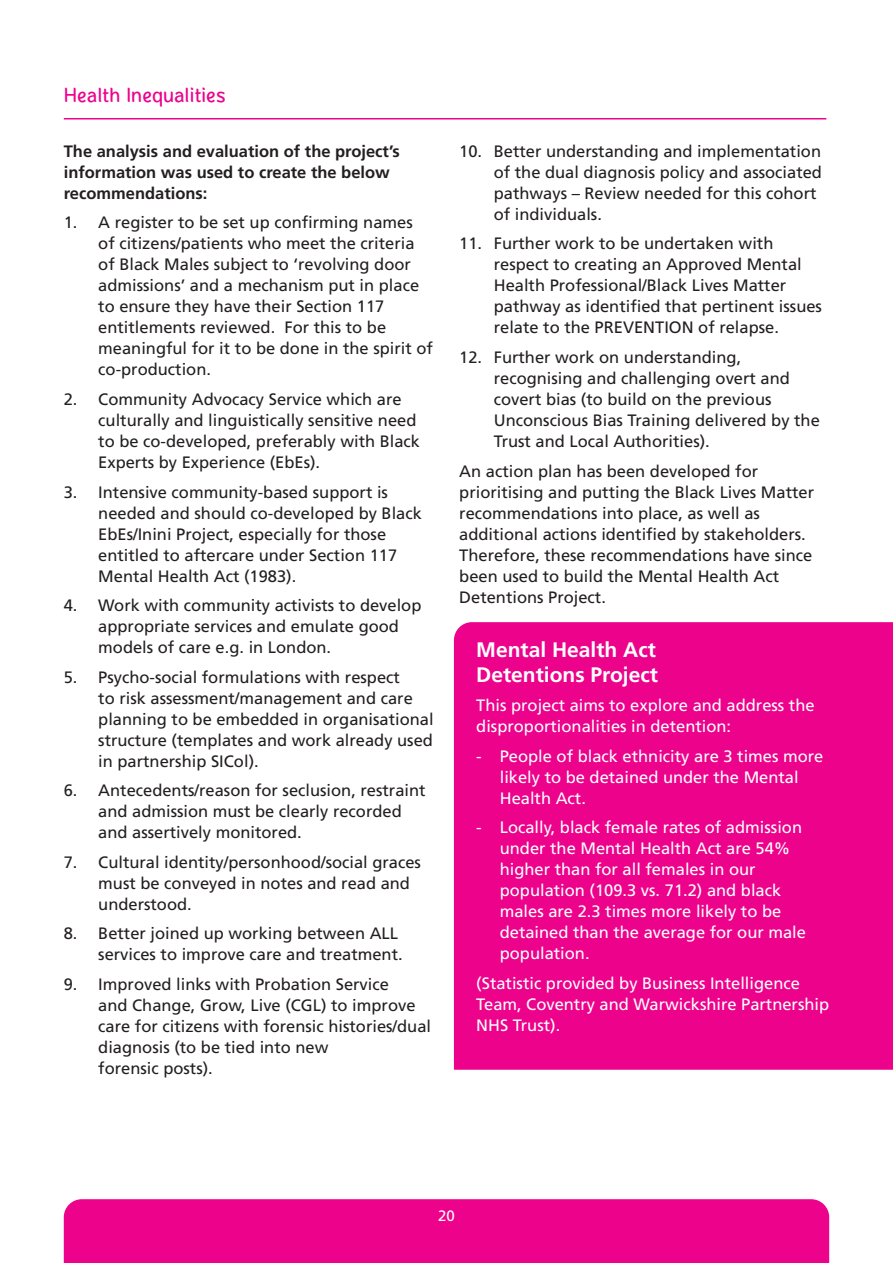
<style>
.page{position:relative;width:893px;height:1263px;background:#fff}
.page>*{position:absolute;margin:0;border:0;box-sizing:border-box;transform-origin:0 0}
.t1{font:24px "Banda Niera";letter-spacing:-.01em;color:#ed028c}
.t2{font:700 21px/24.6px "Frutiger LT Std";color:#fff}
.t3{font:16.5px/21px "Frutiger LT Std";color:#231f20}
.t4{font:16.5px/21px "Frutiger LT Std";color:#fff}
.t5{font:700 16.5px/21px "Frutiger LT Std";color:#231f20}
.t6{font:15px "Frutiger LT Std";color:#fff}
</style>
<div class="page">
<div style="left:64px;top:1199px;width:765px;height:64px;background:#ed028c"></div>
<div style="left:454px;top:622px;width:439px;height:448px;background:#ed028c"></div>
<hr style="left:64px;top:118px;width:762px;height:1px;background:#ed028c">
<p class="t1" style="left:64px;top:83px;width:164px">Health Inequalities</p>
<p class="t5" style="left:64px;top:141px;width:337px">The analysis and evaluation of the project’s information was used to create the below recommendations:</p>
<p class="t3" style="left:98px;top:212px;width:336px;text-indent:-34px">1. A register to be set up confirming names of citizens/patients who meet the criteria of Black Males subject to ‘revolving door admissions’ and a mechanism put in place to ensure they have their Section 117 entitlements reviewed. For this to be meaningful for it to be done in the spirit of co-production.</p>
<p class="t3" style="left:98px;top:389px;width:323px;text-indent:-34px">2. Community Advocacy Service which are culturally and linguistically sensitive need to be co-developed, preferably with Black Experts by Experience (EbEs).</p>
<p class="t3" style="left:98px;top:481px;width:325px;text-indent:-34px">3. Intensive community-based support is needed and should co-developed by Black EbEs/Inini Project, especially for those entitled to aftercare under Section 117<br>Mental Health Act (1983).</p>
<p class="t3" style="left:98px;top:595px;width:325px;text-indent:-34px">4. Work with community activists to develop appropriate services and emulate good models of care e.g. in London.</p>
<p class="t3" style="left:98px;top:666px;width:337px;text-indent:-34px">5. Psycho-social formulations with respect<br>to risk assessment/management and care planning to be embedded in organisational structure (templates and work already used in partnership SICol).</p>
<p class="t3" style="left:98px;top:780px;width:329px;text-indent:-34px">6. Antecedents/reason for seclusion, restraint and admission must be clearly recorded and assertively monitored.</p>
<p class="t3" style="left:98px;top:851px;width:324px;text-indent:-34px">7. Cultural identity/personhood/social graces must be conveyed in notes and read and understood.</p>
<p class="t3" style="left:64px;top:923px;width:340px;text-align:right">8. Better joined up working between ALL services to improve care and treatment.</p>
<p class="t3" style="left:98px;top:973px;width:334px;text-indent:-34px">9. Improved links with Probation Service<br>and Change, Grow, Live (CGL) to improve care for citizens with forensic histories/dual diagnosis (to be tied into new<br>forensic posts).</p>
<p class="t3" style="left:494px;top:141px;width:330px;text-indent:-34px">10. Better understanding and implementation of the dual diagnosis policy and associated pathways – Review needed for this cohort of individuals.</p>
<p class="t3" style="left:494px;top:233px;width:330px;text-indent:-34px">11. Further work to be undertaken with respect to creating an Approved Mental Health Professional/Black Lives Matter pathway as identified that pertinent issues relate to the PREVENTION of relapse.</p>
<p class="t3" style="left:494px;top:347px;width:328px;text-indent:-34px">12. Further work on understanding, recognising and challenging overt and covert bias (to build on the previous Unconscious Bias Training delivered by the Trust and Local Authorities).</p>
<p class="t3" style="left:459px;top:460px;width:356px">An action plan has been developed for prioritising and putting the Black Lives Matter recommendations into place, as well as additional actions identified by stakeholders.<br>Therefore, these recommendations have since been used to build the Mental Health Act Detentions Project.</p>
<p class="t2" style="left:476px;top:637px;width:183px">Mental Health Act<br>Detentions Project</p>
<p class="t4" style="left:476px;top:695px;width:340px">This project aims to explore and address the disproportionalities in detention:</p>
<p class="t4" style="left:500px;top:745px;width:325px;text-indent:-23px">- People of black ethnicity are 3 times more likely to be detained under the Mental<br>Health Act.</p>
<p class="t4" style="left:500px;top:817px;width:308px;text-indent:-23px">- Locally, black female rates of admission under the Mental Health Act are 54% higher than for all females in our population (109.3 vs. 71.2) and black males are 2.3 times more likely to be detained than the average for our male population.</p>
<p class="t4" style="left:476px;top:972px;width:354px">(Statistic provided by Business Intelligence<br>Team, Coventry and Warwickshire Partnership<br>NHS Trust).</p>
<p class="t6" style="left:438px;top:1207px;width:18px">20</p>
</div>
